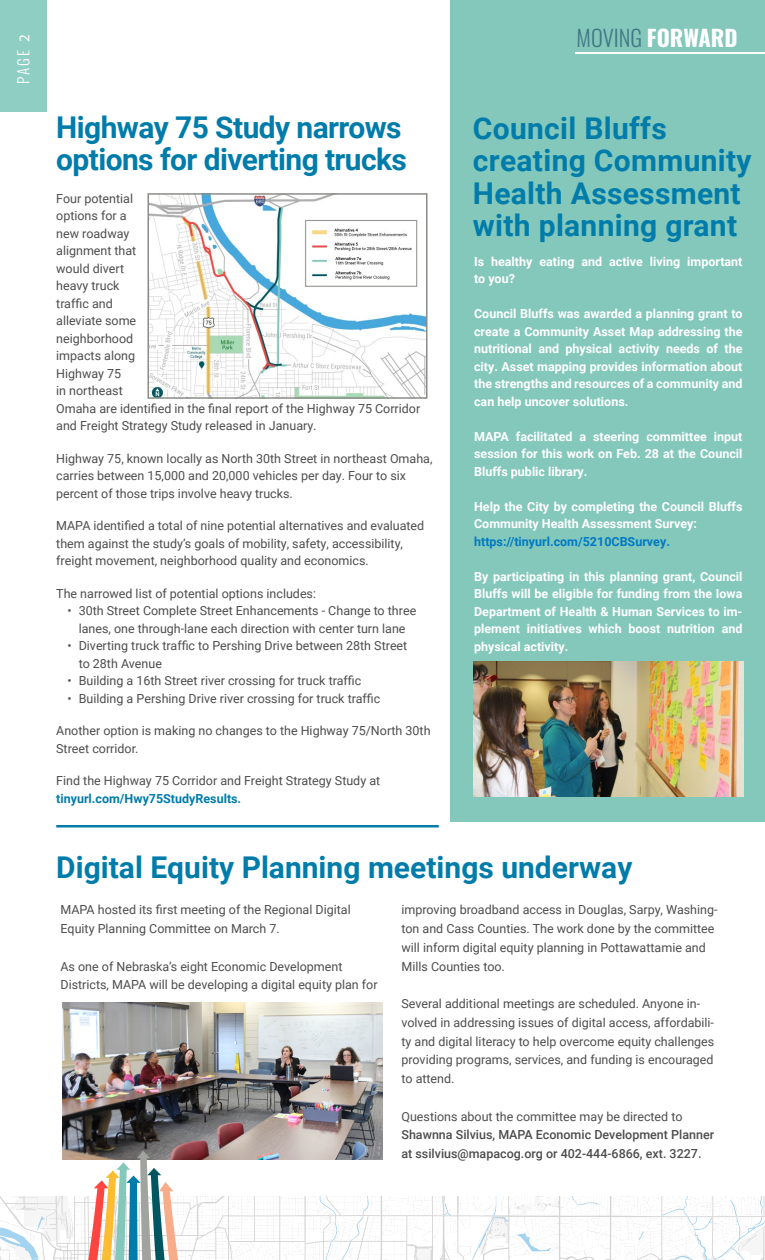
<style>
.page{position:relative;width:765px;height:1260px;background:#fff}
.page>*{position:absolute;margin:0;border:0;box-sizing:border-box;transform-origin:0 0}
.t1{font:700 30px/32.5px "Roboto";color:#007cab}
.t2{font:700 30px/32.5px "Roboto";letter-spacing:-.02em;color:#007cab}
.t3{font:700 22.5px "Oswald";color:#fff}
.t4{font:300 15px "Oswald";color:#fff}
.t5{font:12.5px/17.5px "Roboto";color:#4d4d4f}
.t6{font:700 12.5px/17.5px "Roboto";color:#fff;text-align:justify}
.t7{font:500 12.5px/18.8px "Roboto";color:#4d4d4f}
.t8{font:700 12.5px "Roboto";color:#0079c1}
.s1{font-family:"Myriad Pro";font-weight:400}
.s2{font-weight:700;color:#017cab}
.s3{font-weight:700;color:#0085c8}
.s4{font-weight:300;color:#407882}
</style>
<div class="page">
<div style="left:450px;top:0;width:315px;height:821px;background:#83c8bb"></div>
<svg style="left:541px;top:1196px;width:224px;height:64px"></svg>
<img style="left:715px;top:1196px;width:46px;height:18px">
<img style="left:662px;top:1217px;width:52px;height:43px">
<img style="left:611px;top:1196px;width:42px;height:20px">
<img style="left:560px;top:1217px;width:39px;height:38px">
<img style="left:541px;top:1196px;width:1px;height:20px">
<img style="left:541px;top:1237px;width:1px;height:21px">
<div style="left:0;top:0;width:46px;height:111px;background:#8fcec2"></div>
<hr style="left:575px;top:53px;width:190px;height:1px;background:#fff">
<img style="left:150px;top:195px;width:275px;height:202px">
<div style="left:148px;top:193px;width:279px;height:206px;border:1px solid #888c86"></div>
<hr style="left:56px;top:825px;width:383px;height:3px;background:#007cab">
<img style="left:474px;top:661px;width:270px;height:135px">
<img style="left:62px;top:1002px;width:320px;height:149px">
<svg style="left:0;top:1151px;width:541px;height:109px"></svg>
<p class="t4" style="left:10px;top:84px;width:51px;rotate:-90deg">PAGE <span class="s1">2</span></p>
<h1 class="t2" style="left:56px;top:110px;width:352px">Highway 75 Study narrows options for diverting trucks</h1>
<p class="t5" style="left:56px;top:189px;width:366px">Four potential<br>options for a<br>new roadway<br>alignment that<br>would divert<br>heavy truck<br>traffic and<br>alleviate some<br>neighborhood<br>impacts along<br>Highway 75<br>in northeast<br>Omaha are identified in the final report of the Highway 75 Corridor and Freight Strategy Study released in January.</p>
<p class="t5" style="left:56px;top:449px;width:378px">Highway 75, known locally as North 30th Street in northeast Omaha, carries between 15,000 and 20,000 vehicles per day. Four to six percent of those trips involve heavy trucks.</p>
<p class="t5" style="left:56px;top:517px;width:370px">MAPA identified a total of nine potential alternatives and evaluated them against the study’s goals of mobility, safety, accessibility, freight movement, neighborhood quality and economics.</p>
<p class="t5" style="left:56px;top:584px;width:261px">The narrowed list of potential options includes:</p>
<p class="t5" style="left:68px;top:602px;width:350px;text-align:center">• 30th Street Complete Street Enhancements - Change to three lanes, one through-lane each direction with center turn lane</p>
<p class="t5" style="left:79px;top:637px;width:330px;text-indent:-11px">• Diverting truck traffic to Pershing Drive between 28th Street to 28th Avenue</p>
<p class="t5" style="left:67px;top:672px;width:295px">• Building a 16th Street river crossing for truck traffic</p>
<p class="t5" style="left:67px;top:689px;width:314px">• Building a Pershing Drive river crossing for truck traffic</p>
<p class="t5" style="left:56px;top:722px;width:376px">Another option is making no changes to the Highway 75/North 30th<br>Street corridor.</p>
<p class="t5" style="left:56px;top:772px;width:326px">Find the Highway 75 Corridor and Freight Strategy Study at <span class="s2">tinyurl.com/Hwy75StudyResults</span><span class="s3">.</span></p>
<h2 class="t3" style="left:577px;top:26px;width:163px"><span class="s4">MOVING</span> FORWARD</h2>
<h1 class="t1" style="left:473px;top:111px;width:280px">Council Bluffs creating Community<br>Health Assessment with planning grant</h1>
<p class="t6" style="left:474px;top:252px;width:270px">Is healthy eating and active living important to you?</p>
<p class="t6" style="left:474px;top:305px;width:270px">Council Bluffs was awarded a planning grant to create a Community Asset Map addressing the nutritional and physical activity needs of the city. Asset mapping provides information about the strengths and resources of a community and can help uncover solutions.</p>
<p class="t6" style="left:474px;top:427px;width:270px">MAPA facilitated a steering committee input session for this work on Feb. 28 at the Council Bluffs public library.</p>
<p class="t6" style="left:474px;top:497px;width:270px">Help the City by completing the Council Bluffs<br>Community Health Assessment Survey:</p>
<p class="t8" style="left:474px;top:533px;width:197px">https://tinyurl.com/5210CBSurvey.</p>
<p class="t6" style="left:474px;top:567px;width:270px">By participating in this planning grant, Council Bluffs will be eligible for funding from the Iowa Department of Health &amp; Human Services to im&shy;plement initiatives which boost nutrition and physical activity.</p>
<h1 class="t1" style="left:56px;top:850px;width:578px">Digital Equity Planning meetings underway</h1>
<p class="t5" style="left:61px;top:900px;width:292px;line-height:18.8px">MAPA hosted its first meeting of the Regional Digital<br>Equity Planning Committee on March 7.</p>
<p class="t5" style="left:61px;top:956px;width:319px;line-height:18.8px">As one of Nebraska’s eight Economic Development<br>Districts, MAPA will be developing a digital equity plan for</p>
<p class="t5" style="left:402px;top:900px;width:318px;line-height:18.8px">improving broadband access in Douglas, Sarpy, Washing&shy;ton and Cass Counties. The work done by the committee will inform digital equity planning in Pottawattamie and Mills Counties too.</p>
<p class="t5" style="left:402px;top:994px;width:314px;line-height:18.8px">Several additional meetings are scheduled. Anyone in&shy;volved in addressing issues of digital access, affordabili&shy;ty and digital literacy to help overcome equity challenges providing programs, services, and funding is encouraged to attend.</p>
<p class="t5" style="left:402px;top:1107px;width:282px">Questions about the committee may be directed to</p>
<p class="t7" style="left:402px;top:1125px;width:314px">Shawnna Silvius, MAPA Economic Development Planner at ssilvius@mapacog.org or 402-444-6866, ext. 3227.</p>
</div>
